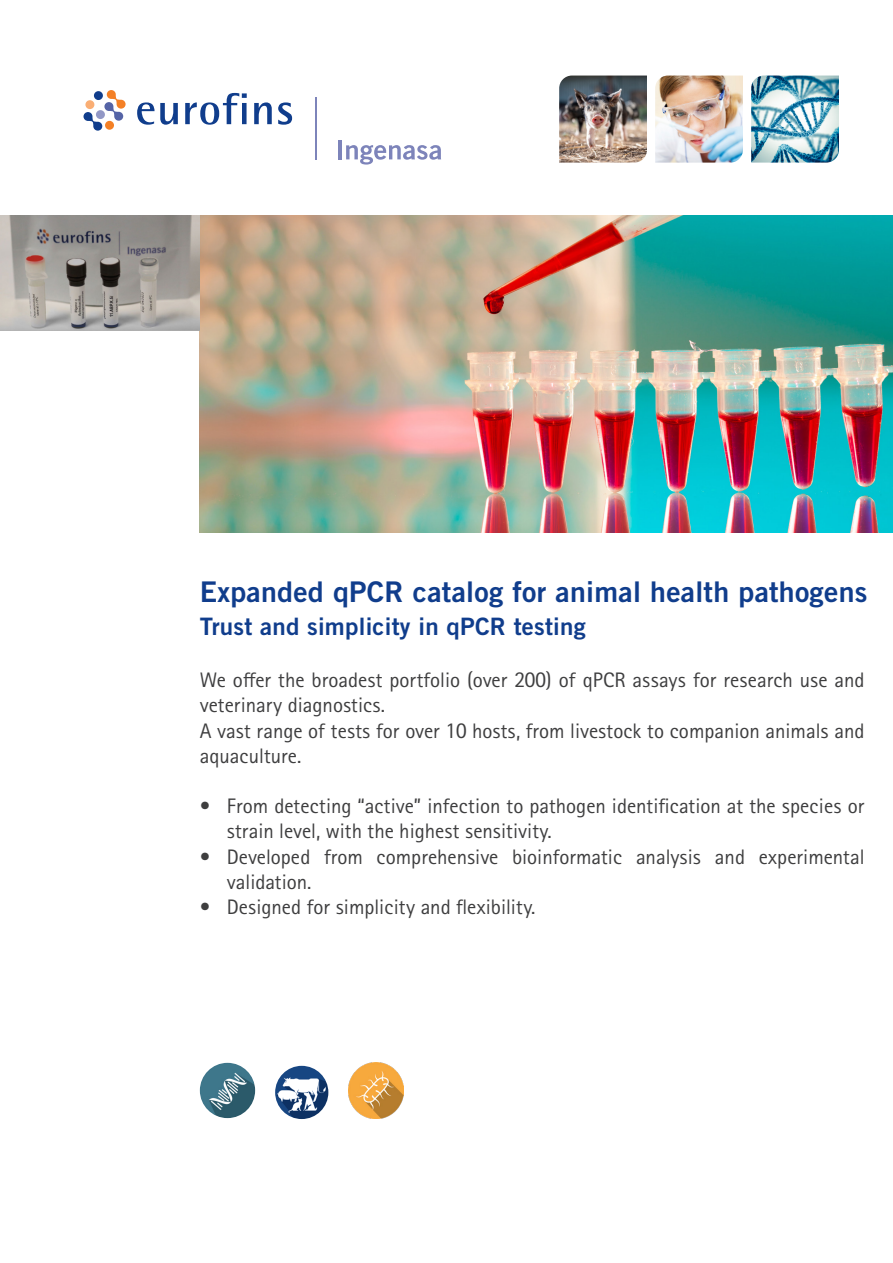
<style>
.page{position:relative;width:893px;height:1263px;background:#fff}
.page>*{position:absolute;margin:0;border:0;box-sizing:border-box;transform-origin:0 0}
.t1{font:28.5px "Trade Gothic LT Pro Bd 2";letter-spacing:.01em;color:#103d8c}
.t2{font:24px "Trade Gothic LT Pro Bd 2";letter-spacing:.01em;color:#103d8c}
.t3{font:21px/25.2px "Rotis II Sans Pro";color:#3e3e3f}
</style>
<div class="page">
<svg style="left:84px;top:90px;width:42px;height:41px"></svg>
<div style="left:105px;top:121px;width:9px;height:9px;background:#f48026;border-radius:50%"></div>
<div style="left:85px;top:100px;width:9px;height:9px;background:#faae74;border-radius:50%"></div>
<div style="left:94px;top:91px;width:9px;height:9px;background:#103d8c;border-radius:50%"></div>
<svg style="left:137px;top:102px;width:41px;height:23px"></svg>
<svg style="left:185px;top:93px;width:62px;height:32px"></svg>
<svg style="left:254px;top:102px;width:18px;height:22px"></svg>
<svg style="left:278px;top:102px;width:14px;height:23px"></svg>
<hr style="left:315px;top:98px;width:2px;height:62px;background:#7d84ba">
<hr style="left:338px;top:140px;width:4px;height:19px;background:#7d84ba">
<svg style="left:346px;top:145px;width:95px;height:20px"></svg>
<img style="left:751px;top:76px;width:88px;height:87px">
<img style="left:655px;top:76px;width:88px;height:87px">
<img style="left:200px;top:215px;width:693px;height:317px">
<img style="left:1px;top:215px;width:199px;height:115px">
<img style="left:200px;top:1063px;width:55px;height:55px;border-radius:28px">
<img style="left:559px;top:76px;width:88px;height:87px">
<img style="left:274px;top:1064px;width:56px;height:56px;border-radius:28px">
<div style="left:272px;top:1063px;width:59px;height:59px;border:3px solid #fff;border-radius:50%"></div>
<img style="left:348px;top:1063px;width:56px;height:55px">
<p class="t1" style="left:200px;top:575px;width:669px">Expanded qPCR catalog for animal health pathogens</p>
<p class="t2" style="left:200px;top:611px;width:387px">Trust and simplicity in qPCR testing</p>
<p class="t3" style="left:200px;top:668px;width:666px">We offer the broadest portfolio (over 200) of qPCR assays for research use and veterinary diagnostics.</p>
<p class="t3" style="left:200px;top:718px;width:666px">A vast range of tests for over 10 hosts, from livestock to companion animals and aquaculture.</p>
<p class="t3" style="left:227px;top:794px;width:639px;text-indent:-27px">• From detecting “active” infection to pathogen identification at the species or strain level, with the highest sensitivity.</p>
<p class="t3" style="left:227px;top:844px;width:639px;text-indent:-27px">• Developed from comprehensive bioinformatic analysis and experimental validation.</p>
<p class="t3" style="left:200px;top:894px;width:337px">• Designed for simplicity and flexibility.</p>
</div>
